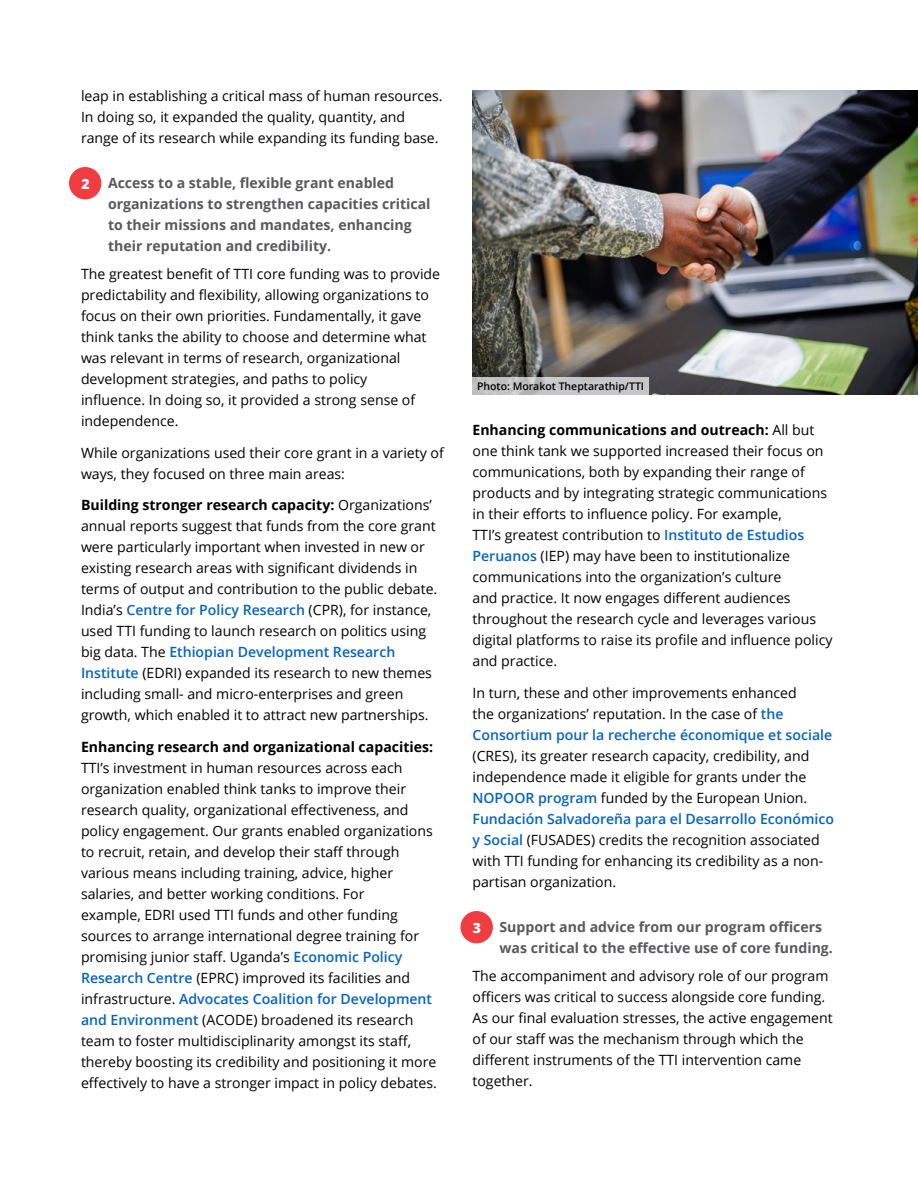
<style>
.page{position:relative;width:918px;height:1188px;background:#fff}
.page>*{position:absolute;margin:0;border:0;box-sizing:border-box;transform-origin:0 0}
.t1{font:14.1px/21px "Open Sans";color:#000}
.NL{font:700 14.1px/21px "Open Sans";color:#58595b}
.NL-2{font:800 14.1px "Open Sans";color:#fff}
.t2{font:600 10.5px "Open Sans";color:#000}
.s1{font-weight:700}
.s2{font-weight:600;color:#0563c1}
</style>
<div class="page">
<div style="left:69px;top:167px;width:32px;height:32px;background:#ef3d42;border-radius:50%"></div>
<div style="left:460px;top:911px;width:33px;height:32px;background:#ef3d42;border-radius:50%"></div>
<img style="left:472px;top:90px;width:446px;height:304px">
<svg style="left:472px;top:377px;width:177px;height:17px;fill:#c7c6c8"></svg>
<p class="t1" style="left:81px;top:85px;width:363px">leap in establishing a critical mass of human resources.<br>In doing so, it expanded the quality, quantity, and range of its research while expanding its funding base.</p>
<p class="NL" style="left:108px;top:172px;width:324px">Access to a stable, flexible grant enabled organizations to strengthen capacities critical to their missions and mandates, enhancing their reputation and credibility.</p>
<p class="t1" style="left:81px;top:263px;width:361px">The greatest benefit of TTI core funding was to provide predictability and flexibility, allowing organizations to focus on their own priorities. Fundamentally, it gave think tanks the ability to choose and determine what was relevant in terms of research, organizational development strategies, and paths to policy<br>influence. In doing so, it provided a strong sense of independence.</p>
<p class="t1" style="left:81px;top:442px;width:364px">While organizations used their core grant in a variety of ways, they focused on three main areas:</p>
<p class="t1" style="left:81px;top:494px;width:358px"><span class="s1">Building stronger research capacity:</span> Organizations’ annual reports suggest that funds from the core grant were particularly important when invested in new or existing research areas with significant dividends in terms of output and contribution to the public debate.<br>India’s <span class="s2">Centre for Policy Research</span> (CPR), for instance, used TTI funding to launch research on politics using big data. The <span class="s2">Ethiopian Development Research Institute</span> (EDRI) expanded its research to new themes including small- and micro-enterprises and green growth, which enabled it to attract new partnerships.</p>
<p class="t1" style="left:81px;top:736px;width:358px"><span class="s1">Enhancing research and organizational capacities:<br></span>TTI’s investment in human resources across each organization enabled think tanks to improve their research quality, organizational effectiveness, and policy engagement. Our grants enabled organizations to recruit, retain, and develop their staff through various means including training, advice, higher salaries, and better working conditions. For<br>example, EDRI used TTI funds and other funding sources to arrange international degree training for promising junior staff. Uganda’s <span class="s2">Economic Policy Research Centre</span> (EPRC) improved its facilities and infrastructure. <span class="s2">Advocates Coalition for Development and Environment</span> (ACODE) broadened its research team to foster multidisciplinarity amongst its staff, thereby boosting its credibility and positioning it more effectively to have a stronger impact in policy debates.</p>
<p class="NL-2" style="left:81px;top:173px;width:10px">2</p>
<p class="t2" style="left:477px;top:379px;width:169px">Photo: Morakot Theptarathip/TTI</p>
<p class="t1" style="left:472px;top:419px;width:362px"><span class="s1">Enhancing communications and outreach:</span> All but one think tank we supported increased their focus on communications, both by expanding their range of products and by integrating strategic communications in their efforts to influence policy. For example,<br>TTI’s greatest contribution to <span class="s2">Instituto de Estudios Peruanos</span> (IEP) may have been to institutionalize communications into the organization’s culture<br>and practice. It now engages different audiences throughout the research cycle and leverages various digital platforms to raise its profile and influence policy and practice.</p>
<p class="t1" style="left:472px;top:682px;width:363px">In turn, these and other improvements enhanced<br>the organizations’ reputation. In the case of <span class="s2">the Consortium pour la recherche économique et sociale </span>(CRES), its greater research capacity, credibility, and independence made it eligible for grants under the <span class="s2">NOPOOR program</span> funded by the European Union.<br><span class="s2">Fundación Salvadoreña para el Desarrollo Económico y Social</span> (FUSADES) credits the recognition associated with TTI funding for enhancing its credibility as a non&shy;partisan organization.</p>
<p class="NL" style="left:500px;top:916px;width:335px">Support and advice from our program officers was critical to the effective use of core funding.</p>
<p class="t1" style="left:473px;top:965px;width:362px">The accompaniment and advisory role of our program officers was critical to success alongside core funding.<br>As our final evaluation stresses, the active engagement of our staff was the mechanism through which the different instruments of the TTI intervention came together.</p>
<p class="NL-2" style="left:473px;top:917px;width:10px">3</p>
</div>
